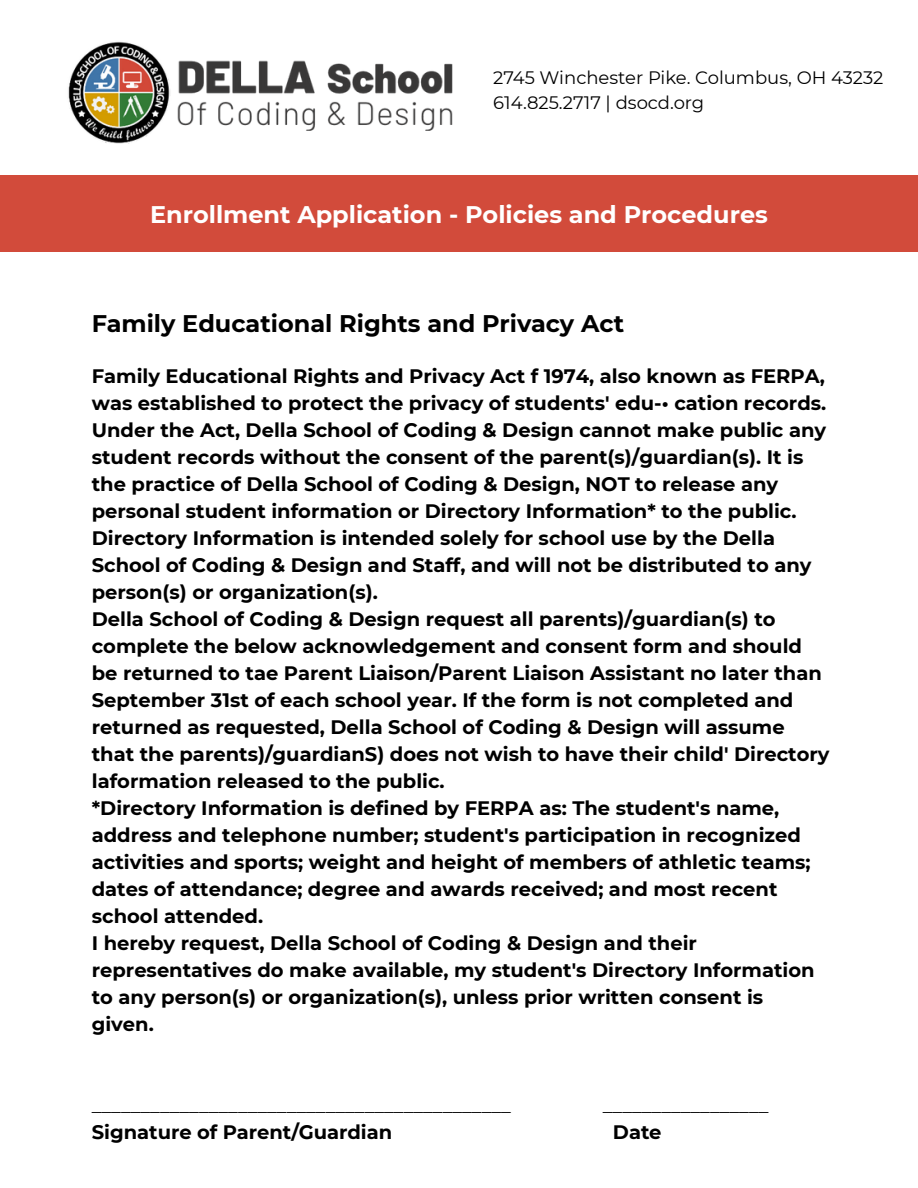
<style>
.page{position:relative;width:918px;height:1188px;background:#fff}
.page>*{position:absolute;margin:0;border:0;box-sizing:border-box;transform-origin:0 0}
.t1{font:700 24px "Montserrat";color:#fff}
.t2{font:700 24px "Montserrat";color:#000}
.t3{font:700 19.5px/27px "Montserrat";color:#000}
.t4{font:19.5px "Montserrat";color:#000}
.t5{font:18px "Montserrat";color:#000}
</style>
<div class="page">
<img style="left:68px;top:41px;width:385px;height:103px">
<div style="left:0;top:176px;width:918px;height:76px;background:#d24b3b"></div>
<p class="t5" style="left:493px;top:67px;width:392px">2745 Winchester Pike. Columbus, OH 43232</p>
<p class="t5" style="left:493px;top:91px;width:213px">614.825.2717 | dsocd.org</p>
<p class="t1" style="left:150px;top:199px;width:619px">Enrollment Application - Policies and Procedures</p>
<p class="t2" style="left:92px;top:309px;width:534px">Family Educational Rights and Privacy Act</p>
<h1 class="t3" style="left:92px;top:362px;width:739px">Family Educational Rights and Privacy Act f 1974, also known as FERPA, was established to protect the privacy of students' edu-• cation records.<br>Under the Act, Della School of Coding &amp; Design cannot make public any student records without the consent of the parent(s)/guardian(s). It is the practice of Della School of Coding &amp; Design, NOT to release any personal student information or Directory Information* to the public.<br>Directory Information is intended solely for school use by the Della School of Coding &amp; Design and Staff, and will not be distributed to any person(s) or organization(s).<br>Della School of Coding &amp; Design request all parents)/guardian(s) to complete the below acknowledgement and consent form and should be returned to tae Parent Liaison/Parent Liaison Assistant no later than September 31st of each school year. If the form is not completed and returned as requested, Della School of Coding &amp; Design will assume that the parents)/guardianS) does not wish to have their child' Directory laformation released to the public.<br>*Directory Information is defined by FERPA as: The student's name, address and telephone number; student's participation in recognized activities and sports; weight and height of members of athletic teams; dates of attendance; degree and awards received; and most recent school attended.<br>I hereby request, Della School of Coding &amp; Design and their representatives do make available, my student's Directory Information to any person(s) or organization(s), unless prior written consent is given.</h1>
<h1 class="t4" style="left:92px;top:1093px;width:421px">___________________________________________</h1>
<h1 class="t4" style="left:603px;top:1093px;width:167px">_________________</h1>
<h2 class="t3" style="left:92px;top:1118px;width:302px">Signature of Parent/Guardian</h2>
<h2 class="t3" style="left:613px;top:1118px;width:50px">Date</h2>
</div>
